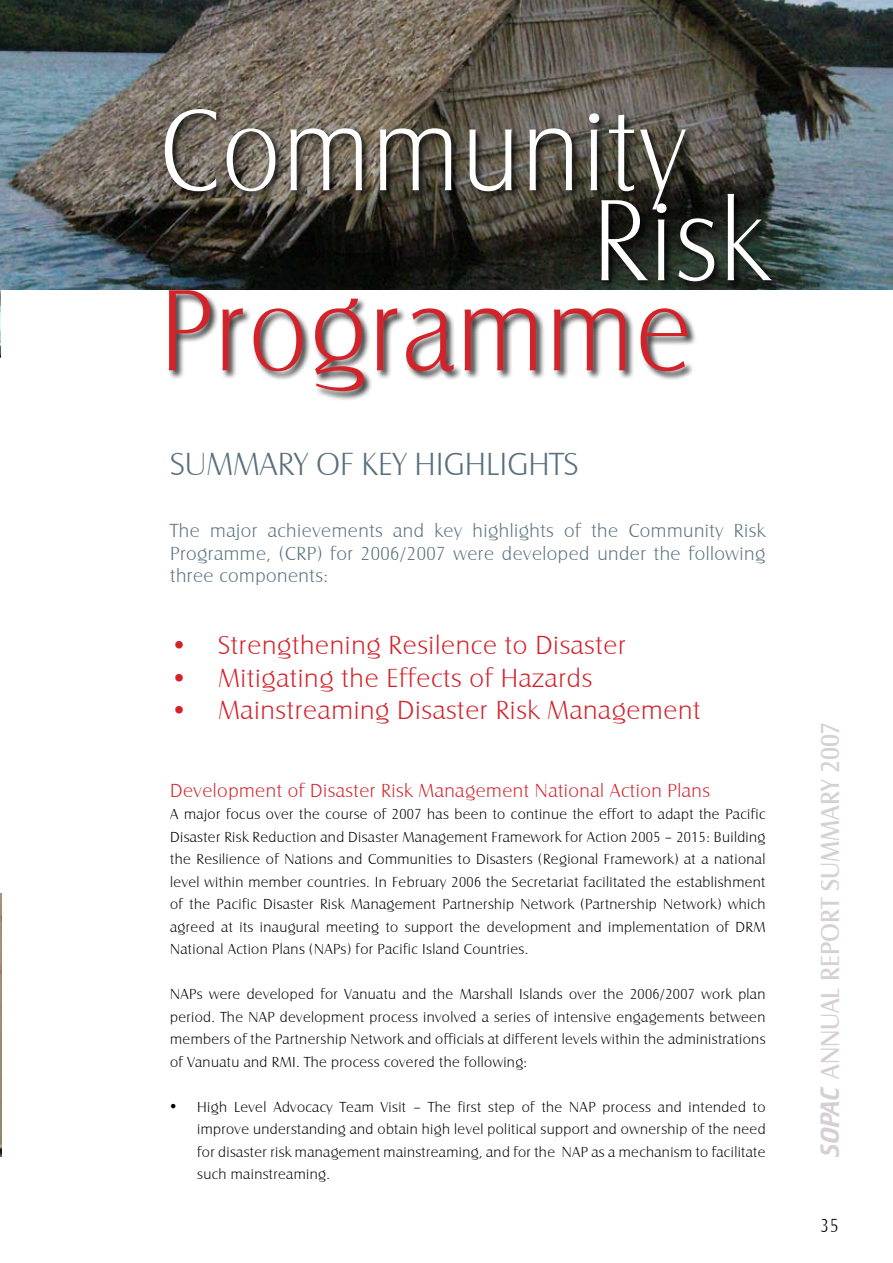
<style>
.page{position:relative;width:893px;height:1263px;background:#fff}
.page>*{position:absolute;margin:0;border:0;box-sizing:border-box;transform-origin:0 0}
.t1{font:120px/90px "Castle T Ligh";letter-spacing:.025em;color:#fff;scale:.9 1}
.t2{font:120px "Castle T Ligh";letter-spacing:.025em;color:#d2232a;scale:.9 1}
.t3{font:33px "Castle T Ligh";color:#58707e}
.t4{font:27px "Castle T Ligh";letter-spacing:.025em;color:#d2232a}
.t5{font:27px "Castle T";color:#d6d0d5;scale:.95 1}
.t6{font:19.5px/22.5px "Castle T Ligh";letter-spacing:.025em;color:#58707e;text-align:justify}
.t7{font:19.5px "Castle T Ligh";letter-spacing:.025em;color:#d2232a}
.t8{font:19.5px "Castle T Ligh";color:#000}
.t9{font:15px/22.5px "Castle T Ligh";letter-spacing:.025em;color:#000;text-align:justify}
.s1{font-family:"Times New Roman";font-size:18px}
.s2{font-family:"Crillee BT";font-style:italic}
</style>
<div class="page">
<img style="left:0;top:107px;width:1px;height:251px">
<img style="left:1px;top:0;width:892px;height:289px">
<div style="left:163px;top:107px;width:730px;height:352px;background:#000;opacity:.8"></div>
<img style="left:0;top:894px;width:1px;height:262px">
<h1 class="t1" style="left:593px;top:108px;width:196px;text-indent:-433px">Community<br>Risk</h1>
<h1 class="t2" style="left:160px;top:266px;width:592px">Programme</h1>
<h2 class="t3" style="left:170px;top:447px;width:410px">SUMMARY OF KEY HIGHLIGHTS</h2>
<h3 class="t6" style="left:170px;top:520px;width:597px">The major achievements and key highlights of the Community Risk Programme, (CRP) for 2006/2007 were developed under the following three components:</h3>
<h3 class="t4" style="left:170px;top:631px;width:457px">• Strengthening Resilence to Disaster</h3>
<h3 class="t4" style="left:170px;top:663px;width:423px">• Mitigating the Effects of Hazards</h3>
<h3 class="t4" style="left:170px;top:696px;width:532px">• Mainstreaming Disaster Risk Management</h3>
<h3 class="t7" style="left:170px;top:780px;width:541px">Development of Disaster Risk Management National Action Plans</h3>
<p class="t9" style="left:170px;top:803px;width:597px">A major focus over the course of 2007 has been to continue the effort to adapt the Pacific Disaster Risk Reduction and Disaster Management Framework for Action 2005 – 2015: Building the Resilience of Nations and Communities to Disasters (Regional Framework) at a national level within member countries. In February 2006 the Secretariat facilitated the establishment of the Pacific Disaster Risk Management Partnership Network (Partnership Network) which agreed at its inaugural meeting to support the development and implementation of DRM National Action Plans (NAPs) for Pacific Island Countries.</p>
<p class="t9" style="left:170px;top:983px;width:597px">NAPs were developed for Vanuatu and the Marshall Islands over the 2006/2007 work plan period. The NAP development process involved a series of intensive engagements between members of the Partnership Network and officials at different levels within the administrations of Vanuatu and RMI. The process covered the following:</p>
<p class="t9" style="left:197px;top:1096px;width:570px;text-indent:-27px"><span class="s1">•</span> High Level Advocacy Team Visit – The first step of the NAP process and intended to improve understanding and obtain high level political support and ownership of the need for disaster risk management mainstreaming, and for the NAP as a mechanism to facilitate such mainstreaming.</p>
<h3 class="t5" style="left:815px;top:1155px;width:458px;rotate:-90deg"><span class="s2">SOPAC</span> ANNUAL REPORT SUMMARY 2007</h3>
<h3 class="t8" style="left:820px;top:1215px;width:21px">35</h3>
</div>
